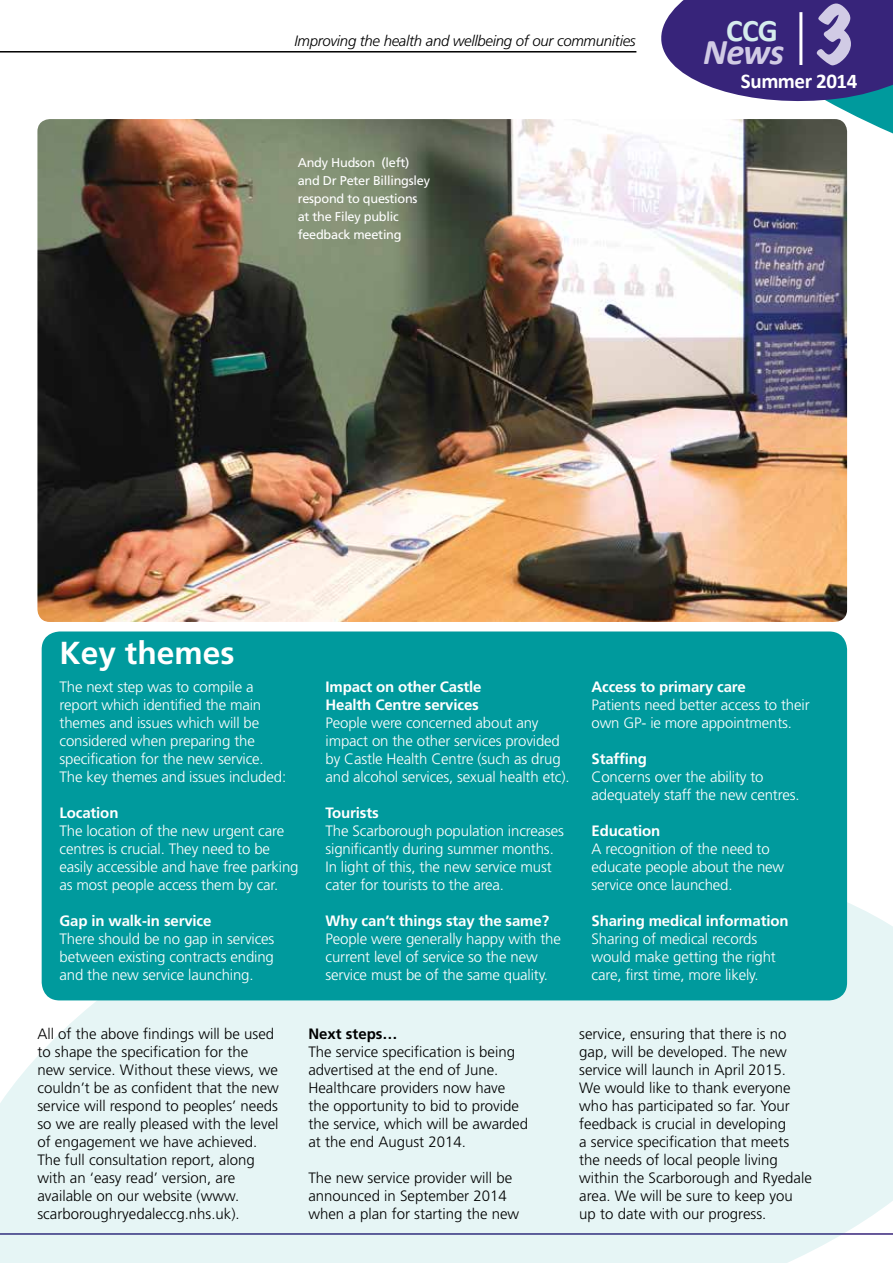
<style>
.page{position:relative;width:893px;height:1263px;background:#fff}
.page>*{position:absolute;margin:0;border:0;box-sizing:border-box;transform-origin:0 0}
.t1{font:expanded 69px "Marker Felt";color:#d1cbe5}
.t2{font:italic 700 36.45px "Calibri";color:#d1cbe5}
.t3{font:700 31.8px "Frutiger LT Std";color:#fff}
.t4{font:700 31.5px "Calibri";color:#d5eced}
.t5{font:700 21px "Calibri";letter-spacing:-.02em;color:#fff}
.t6{font:300 15px/18px "Frutiger LT Std";letter-spacing:-.01em;color:#fff}
.t7{font:300 15px/18px "Frutiger LT Std";color:#000}
.t8{font:700 15px/18px "Frutiger LT Std";letter-spacing:-.01em;color:#fff}
.t9{font:italic 300 15px "Frutiger LT Std";letter-spacing:-.02em;color:#000}
.t10{font:700 15px "Frutiger LT Std";color:#000}
.t11{font:12.75px/18px "Frutiger LT Std";letter-spacing:-.02em;color:#fff}
</style>
<div class="page">
<svg style="left:636px;top:51px;width:257px;height:210px"></svg>
<svg style="left:656px;top:0;width:237px;height:109px"></svg>
<hr style="left:799px;top:12px;width:3px;height:53px;background:#fff">
<hr style="left:0;top:51px;width:636px;height:2px;background:#000">
<svg style="left:0;top:820px;width:893px;height:443px;fill:#e6f5f5"></svg>
<img style="left:37px;top:119px;width:810px;height:503px">
<div style="left:42px;top:631px;width:805px;height:369px;background:#009a9d;border-radius:18px"></div>
<p class="t9" style="left:295px;top:32px;width:343px">Improving the health and wellbeing of our communities</p>
<p class="t11" style="left:298px;top:153px;width:134px">Andy Hudson (left) and Dr Peter Billingsley respond to questions at the Filey public feedback meeting</p>
<h1 class="t1" style="left:812px;top:-19px;width:46px">3</h1>
<h3 class="t5" style="left:741px;top:68px;width:118px">Summer 2014</h3>
<h3 class="t4" style="left:726px;top:11px;width:53px">CCG</h3>
<h2 class="t2" style="left:703px;top:30px;width:82px">News</h2>
<h3 class="t3" style="left:60px;top:634px;width:176px">Key themes</h3>
<p class="t6" style="left:60px;top:678px;width:228px">The next step was to compile a report which identified the main themes and issues which will be considered when preparing the specification for the new service.<br>The key themes and issues included:</p>
<p class="t8" style="left:60px;top:803px;width:60px">Location</p>
<p class="t6" style="left:60px;top:822px;width:241px">The location of the new urgent care centres is crucial. They need to be easily accessible and have free parking as most people access them by car.</p>
<p class="t8" style="left:60px;top:911px;width:153px">Gap in walk-in service</p>
<p class="t6" style="left:60px;top:930px;width:216px;text-align:justify">There should be no gap in services between existing contracts ending and the new service launching.</p>
<p class="t8" style="left:326px;top:677px;width:158px">Impact on other Castle<br>Health Centre services</p>
<p class="t6" style="left:326px;top:714px;width:246px">People were concerned about any impact on the other services provided by Castle Health Centre (such as drug and alcohol services, sexual health etc).</p>
<p class="t8" style="left:326px;top:803px;width:55px">Tourists</p>
<p class="t6" style="left:326px;top:822px;width:240px">The Scarborough population increases significantly during summer months.<br>In light of this, the new service must cater for tourists to the area.</p>
<p class="t8" style="left:326px;top:911px;width:225px">Why can’t things stay the same?</p>
<p class="t6" style="left:326px;top:930px;width:237px">People were generally happy with the current level of service so the new service must be of the same quality.</p>
<p class="t8" style="left:592px;top:677px;width:156px">Access to primary care</p>
<p class="t6" style="left:592px;top:696px;width:220px">Patients need better access to their own GP- ie more appointments.</p>
<p class="t8" style="left:592px;top:749px;width:57px">Staffing</p>
<p class="t6" style="left:592px;top:768px;width:210px">Concerns over the ability to adequately staff the new centres.</p>
<p class="t8" style="left:592px;top:821px;width:70px">Education</p>
<p class="t6" style="left:592px;top:840px;width:194px">A recognition of the need to educate people about the new service once launched.</p>
<p class="t8" style="left:592px;top:911px;width:198px">Sharing medical information</p>
<p class="t6" style="left:592px;top:930px;width:186px">Sharing of medical records would make getting the right care, first time, more likely.</p>
<p class="t7" style="left:37px;top:1025px;width:243px">All of the above findings will be used to shape the specification for the new service. Without these views, we couldn’t be as confident that the new service will respond to peoples’ needs so we are really pleased with the level of engagement we have achieved.<br>The full consultation report, along with an ‘easy read’ version, are available on our website (www. scarboroughryedaleccg.nhs.uk).</p>
<p class="t10" style="left:308px;top:1025px;width:91px">Next steps…</p>
<p class="t7" style="left:308px;top:1043px;width:221px">The service specification is being advertised at the end of June.<br>Healthcare providers now have the opportunity to bid to provide the service, which will be awarded at the end August 2014.</p>
<p class="t7" style="left:308px;top:1169px;width:212px">The new service provider will be announced in September 2014 when a plan for starting the new</p>
<p class="t7" style="left:579px;top:1025px;width:234px">service, ensuring that there is no gap, will be developed. The new service will launch in April 2015.<br>We would like to thank everyone who has participated so far. Your feedback is crucial in developing<br>a service specification that meets the needs of local people living within the Scarborough and Ryedale area. We will be sure to keep you up to date with our progress.</p>
</div>
